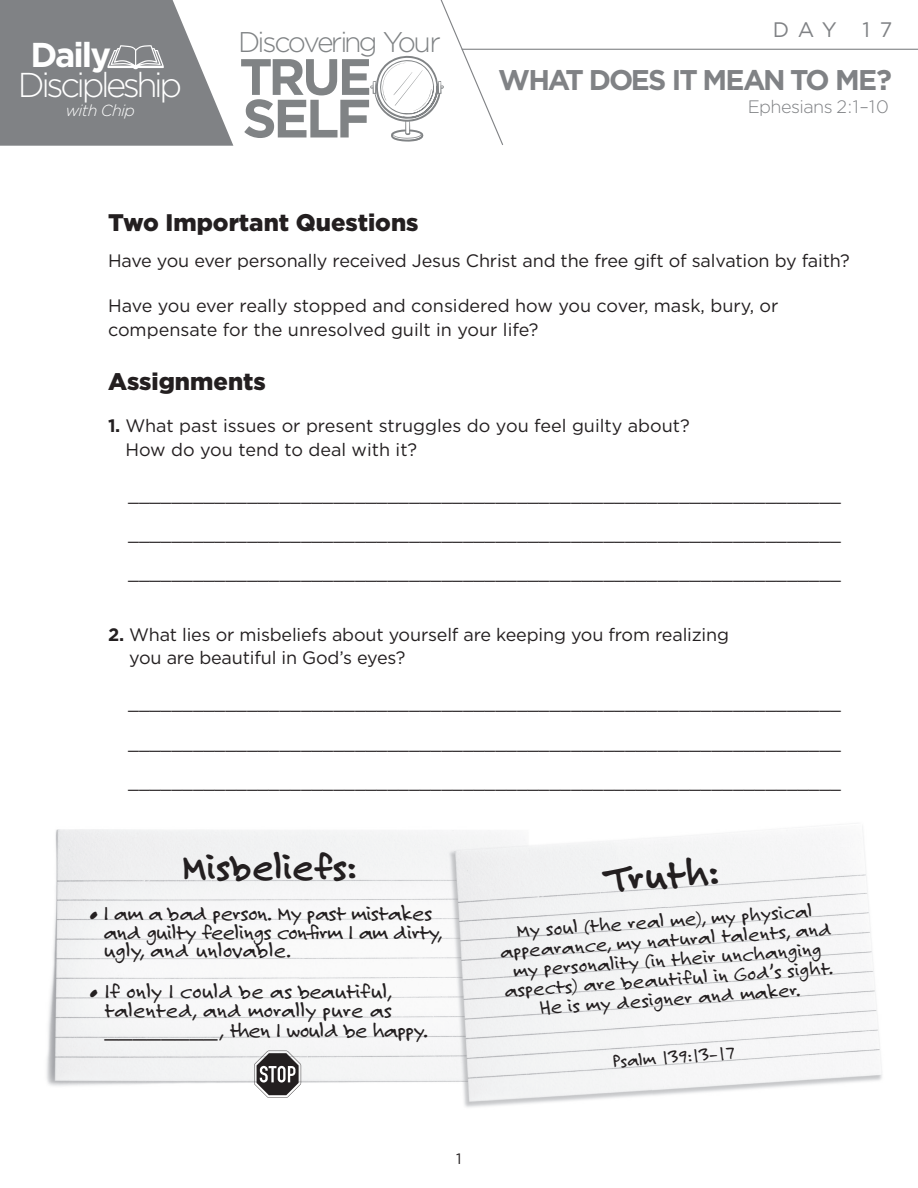
<style>
.page{position:relative;width:918px;height:1188px;background:#fff}
.page>*{position:absolute;margin:0;border:0;box-sizing:border-box;transform-origin:0 0}
.t1{font:700 53.85px "Gotham";color:#808385}
.t2{font:700 51.15px "Gotham";color:#808385}
.t3{font:700 43.5px "Felt Tip Roman";color:#231f20}
.t4{font:700 40.5px "Felt Tip Roman";color:#231f20}
.t5{font:300 34.5px "Gotham";letter-spacing:-.1em;color:#fff}
.t6{font:700 34.5px "Gotham";letter-spacing:-.06em;color:#fff}
.t7{font:700 28.5px "Gotham";letter-spacing:-.07em;color:#808285}
.t8{font:300 28.5px "Gotham";letter-spacing:-.095em;color:#808385}
.t9{font:900 24px "Gotham";color:#231f20}
.t10{font:22.5px/18.8px "Felt Tip Roman";letter-spacing:-.02em;color:#231f20;scale:1.05 1}
.t11{font:22.5px/19.5px "Felt Tip Roman";color:#231f20;scale:1.05 1}
.t12{font:21px/19.5px "Felt Tip Roman";color:#231f20;text-align:center;scale:1.05 1}
.t13{font:21px "Gotham";color:#808285}
.t14{font:19.5px "Felt Tip Roman";color:#231f20}
.t15{font:18px/39px "Gotham";letter-spacing:-.01em;color:#231f20}
.t16{font:300 18px "Gotham";letter-spacing:-.03em;color:#808285}
.t17{font:italic 300 16.05px "Gotham";letter-spacing:-.04em;color:#fff}
.t18{font:15px "Gotham";color:#231f20}
.s1{font-weight:700}
.s2{font-family:"Gotham"}
</style>
<div class="page">
<img style="left:46px;top:829px;width:836px;height:279px">
<svg style="left:254px;top:1051px;width:47px;height:47px"></svg>
<svg style="left:0;top:0;width:233px;height:146px;background:#929396"></svg>
<svg style="left:370px;top:0;width:134px;height:145px"></svg>
<hr style="left:462px;top:49px;width:456px;height:1px;background:#808285">
<h3 class="t6" style="left:30px;top:32px;width:82px">Daily</h3>
<h3 class="t5" style="left:18px;top:63px;width:166px">Discipleship</h3>
<p class="t17" style="left:66px;top:100px;width:71px">with Chip</p>
<h3 class="t8" style="left:238px;top:24px;width:204px">Discovering Your</h3>
<h2 class="t2" style="left:239px;top:43px;width:134px">TRUE</h2>
<h1 class="t1" style="left:242px;top:83px;width:130px">SELF</h1>
<p class="t13" style="left:773px;top:16px;width:121px">DAY 17</p>
<h3 class="t7" style="left:498px;top:61px;width:395px">WHAT DOES IT MEAN TO ME?</h3>
<p class="t16" style="left:748px;top:95px;width:143px">Ephesians 2:1–10</p>
<h3 class="t9" style="left:108px;top:206px;width:312px">Two Important Questions</h3>
<p class="t15" style="left:108px;top:241px;width:743px">Have you ever personally received Jesus Christ and the free gift of salvation by faith?</p>
<p class="t15" style="left:108px;top:294px;width:672px;line-height:24px">Have you ever really stopped and considered how you cover, mask, bury, or compensate for the unresolved guilt in your life?</p>
<h3 class="t9" style="left:108px;top:365px;width:159px">Assignments</h3>
<p class="t15" style="left:125px;top:414px;width:566px;line-height:24px;text-indent:-17px"><span class="s1">1.</span> What past issues or present struggles do you feel guilty about?<br>How do you tend to deal with it?</p>
<p class="t15" style="left:128px;top:475px;width:714px;text-align:justify">__________________________________________________________________ __________________________________________________________________ __________________________________________________________________</p>
<p class="t15" style="left:129px;top:622px;width:601px;line-height:24px;text-indent:-21px"><span class="s1">2.</span> What lies or misbeliefs about yourself are keeping you from realizing you are beautiful in God’s eyes?</p>
<p class="t15" style="left:128px;top:683px;width:714px;text-align:justify">__________________________________________________________________ __________________________________________________________________ __________________________________________________________________</p>
<h3 class="t4" style="left:183px;top:840px;width:175px">Misbeliefs:</h3>
<p class="t10" style="left:103px;top:903px;width:324px;text-indent:-14px">• I am a bad person. My past mistakes and guilty feelings confirm I am dirty, ugly, and unlovable.</p>
<p class="t11" style="left:104px;top:981px;width:310px;text-indent:-15px">• If only I could be as beautiful, talented, and morally pure as <span class="s2">________</span>, then I would be happy.</p>
<p class="t18" style="left:456px;top:1149px;width:7px">1</p>
<h3 class="t3" style="left:603px;top:850px;width:116px;rotate:-4deg">Truth:</h3>
<p class="t12" style="left:498px;top:922px;width:318px;rotate:-4deg">My soul (the real me), my physical appearance, my natural talents, and my personality (in their unchanging aspects) are beautiful in God’s sight.<br>He is my designer and maker.</p>
<p class="t14" style="left:612px;top:1049px;width:124px;rotate:-4deg">Psalm 139:13–17</p>
</div>
